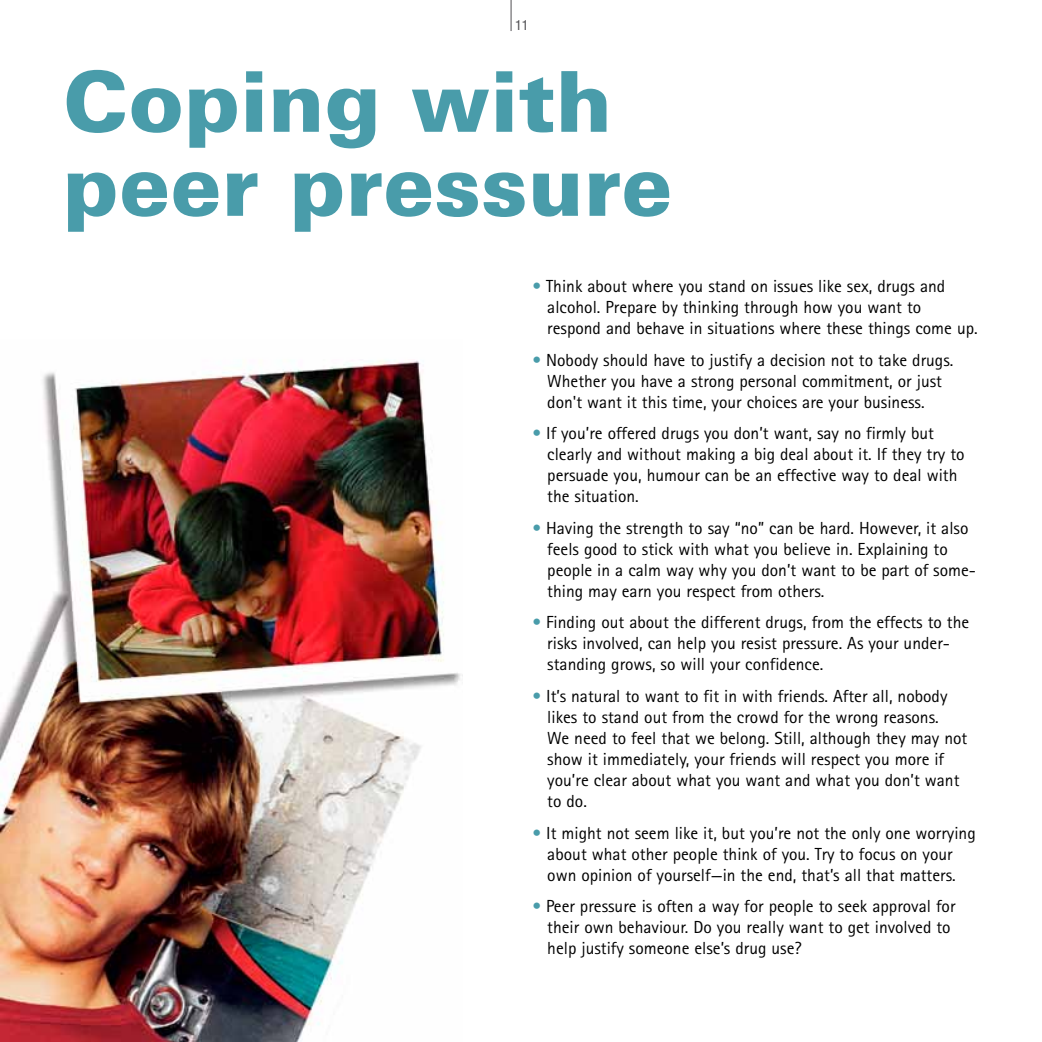
<style>
.page{position:relative;width:1042px;height:1042px;background:#fff}
.page>*{position:absolute;margin:0;border:0;box-sizing:border-box;transform-origin:0 0}
.t1{font:900 84px/84px "Univers";color:#499caa}
.t2{font:17.5px/21px "Rotis Sans Serif";color:#000}
.t3{font:condensed 14px "Helvetica Neue";color:#504f53}
.s1{color:#499caa}
</style>
<div class="page">
<hr style="left:511px;top:0;width:1px;height:31px;background:#504f53">
<img style="left:0;top:360px;width:461px;height:682px">
<p class="t3" style="left:515px;top:17px;width:15px">11</p>
<h1 class="t1" style="left:63px;top:59px;width:611px">Coping with peer pressure</h1>
<p class="t2" style="left:547px;top:276px;width:432px;text-indent:-15px"><span class="s1">•</span> Think about where you stand on issues like sex, drugs and alcohol. Prepare by thinking through how you want to respond and behave in situations where these things come up.</p>
<p class="t2" style="left:547px;top:349px;width:408px;text-indent:-15px"><span class="s1">•</span> Nobody should have to justify a decision not to take drugs.<br>Whether you have a strong personal commitment, or just don't want it this time, your choices are your business.</p>
<p class="t2" style="left:547px;top:423px;width:419px;text-indent:-15px"><span class="s1">•</span> If you’re offered drugs you don’t want, say no firmly but clearly and without making a big deal about it. If they try to persuade you, humour can be an effective way to deal with the situation.</p>
<p class="t2" style="left:547px;top:517px;width:430px;text-indent:-15px"><span class="s1">•</span> Having the strength to say “no” can be hard. However, it also feels good to stick with what you believe in. Explaining to people in a calm way why you don’t want to be part of some&shy;thing may earn you respect from others.</p>
<p class="t2" style="left:547px;top:612px;width:423px;text-indent:-15px"><span class="s1">•</span> Finding out about the different drugs, from the effects to the risks involved, can help you resist pressure. As your under&shy;standing grows, so will your confidence.</p>
<p class="t2" style="left:547px;top:685px;width:421px;text-indent:-15px"><span class="s1">•</span> It’s natural to want to fit in with friends. After all, nobody likes to stand out from the crowd for the wrong reasons.<br>We need to feel that we belong. Still, although they may not show it immediately, your friends will respect you more if you’re clear about what you want and what you don’t want to do.</p>
<p class="t2" style="left:532px;top:822px;width:445px;text-align:center"><span class="s1">•</span> It might not seem like it, but you’re not the only one worrying about what other people think of you. Try to focus on your<br>own opinion of yourself—in the end, that’s all that matters.</p>
<p class="t2" style="left:547px;top:895px;width:410px;text-indent:-15px"><span class="s1">•</span> Peer pressure is often a way for people to seek approval for their own behaviour. Do you really want to get involved to help justify someone else’s drug use?</p>
</div>
